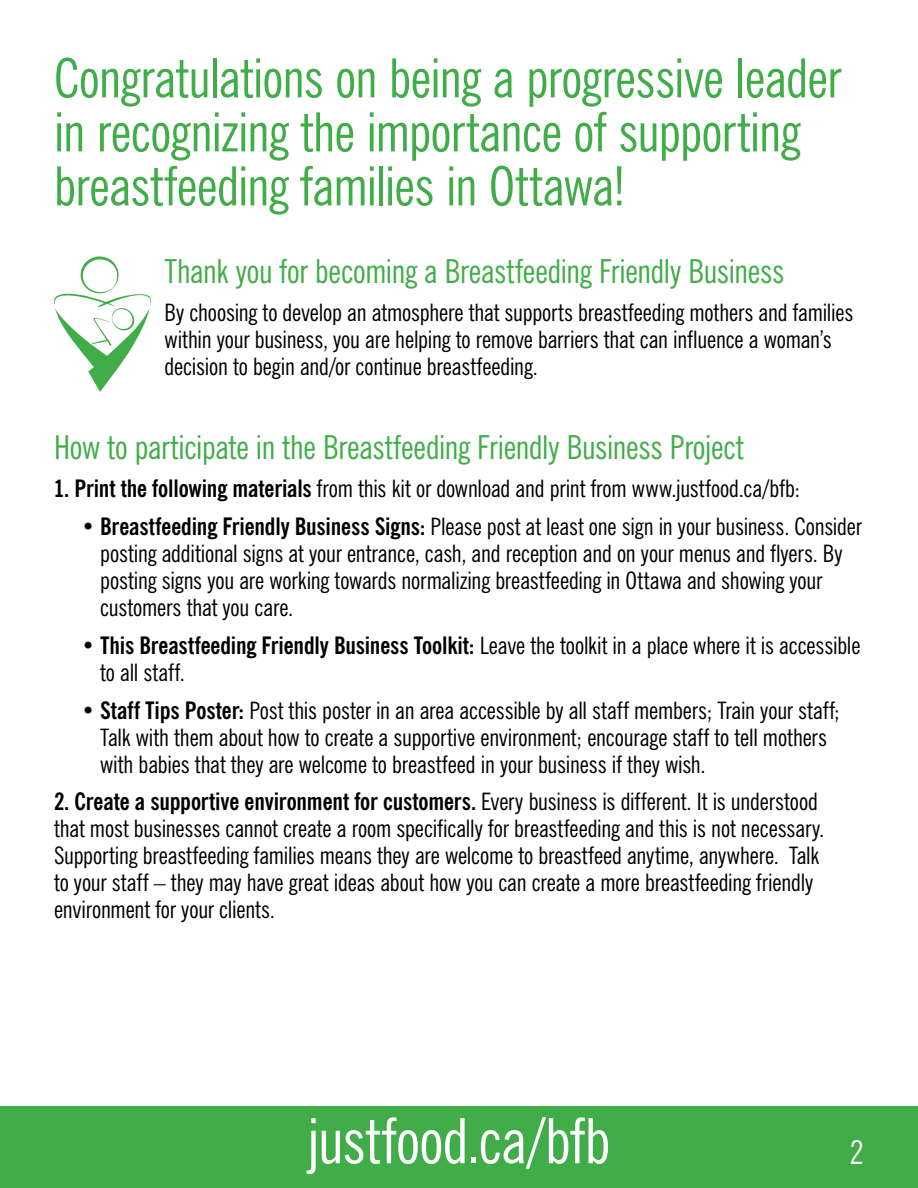
<style>
.page{position:relative;width:918px;height:1188px;background:#fff}
.page>*{position:absolute;margin:0;border:0;box-sizing:border-box;transform-origin:0 0}
.t1{font:condensed 62.55px "News Gothic BT";letter-spacing:-.01em;color:#fff}
.t2{font:condensed 54px/54px "News Gothic BT";letter-spacing:-.015em;color:#41ad49}
.t3{font:condensed 33px "News Gothic BT";letter-spacing:-.01em;color:#41ad49}
.t4{font:condensed 33px "News Gothic BT";color:#fff}
.t5{font:condensed 24px/27px "News Gothic BT";letter-spacing:-.005em;color:#000}
.s1{font-weight:700}
</style>
<div class="page">
<div style="left:0;top:1106px;width:918px;height:82px;background:#41ad49"></div>
<svg style="left:54px;top:256px;width:98px;height:136px"></svg>
<h2 class="t2" style="left:54px;top:51px;width:789px">Congratulations on being a progressive leader in recognizing the importance of supporting breastfeeding families in Ottawa!</h2>
<h3 class="t3" style="left:165px;top:251px;width:622px">Thank you for becoming a Breastfeeding Friendly Business</h3>
<p class="t5" style="left:165px;top:299px;width:690px">By choosing to develop an atmosphere that supports breastfeeding mothers and families within your business, you are helping to remove barriers that can influence a woman’s decision to begin and/or continue breastfeeding.</p>
<h3 class="t3" style="left:54px;top:428px;width:691px">How to participate in the Breastfeeding Friendly Business Project</h3>
<p class="t5" style="left:54px;top:475px;width:748px"><span class="s1">1. Print the following materials</span> from this kit or download and print from www.justfood.ca/bfb:</p>
<p class="t5" style="left:100px;top:513px;width:763px;text-indent:-19px">• <span class="s1">Breastfeeding Friendly Business Signs:</span> Please post at least one sign in your business. Consider posting additional signs at your entrance, cash, and reception and on your menus and flyers. By posting signs you are working towards normalizing breastfeeding in Ottawa and showing your customers that you care.</p>
<p class="t5" style="left:100px;top:632px;width:762px;text-indent:-19px">• <span class="s1">This Breastfeeding Friendly Business Toolkit:</span> Leave the toolkit in a place where it is accessible to all staff.</p>
<p class="t5" style="left:100px;top:696px;width:741px;text-indent:-19px">• <span class="s1">Staff Tips Poster:</span> Post this poster in an area accessible by all staff members; Train your staff;<br>Talk with them about how to create a supportive environment; encourage staff to tell mothers with babies that they are welcome to breastfeed in your business if they wish.</p>
<p class="t5" style="left:54px;top:788px;width:769px"><span class="s1">2. Create a supportive environment for customers.</span> Every business is different. It is understood that most businesses cannot create a room specifically for breastfeeding and this is not necessary.<br>Supporting breastfeeding families means they are welcome to breastfeed anytime, anywhere. Talk to your staff – they may have great ideas about how you can create a more breastfeeding friendly environment for your clients.</p>
<h1 class="t1" style="left:308px;top:1103px;width:304px">justfood.ca/bfb</h1>
<h3 class="t4" style="left:850px;top:1132px;width:16px">2</h3>
</div>
